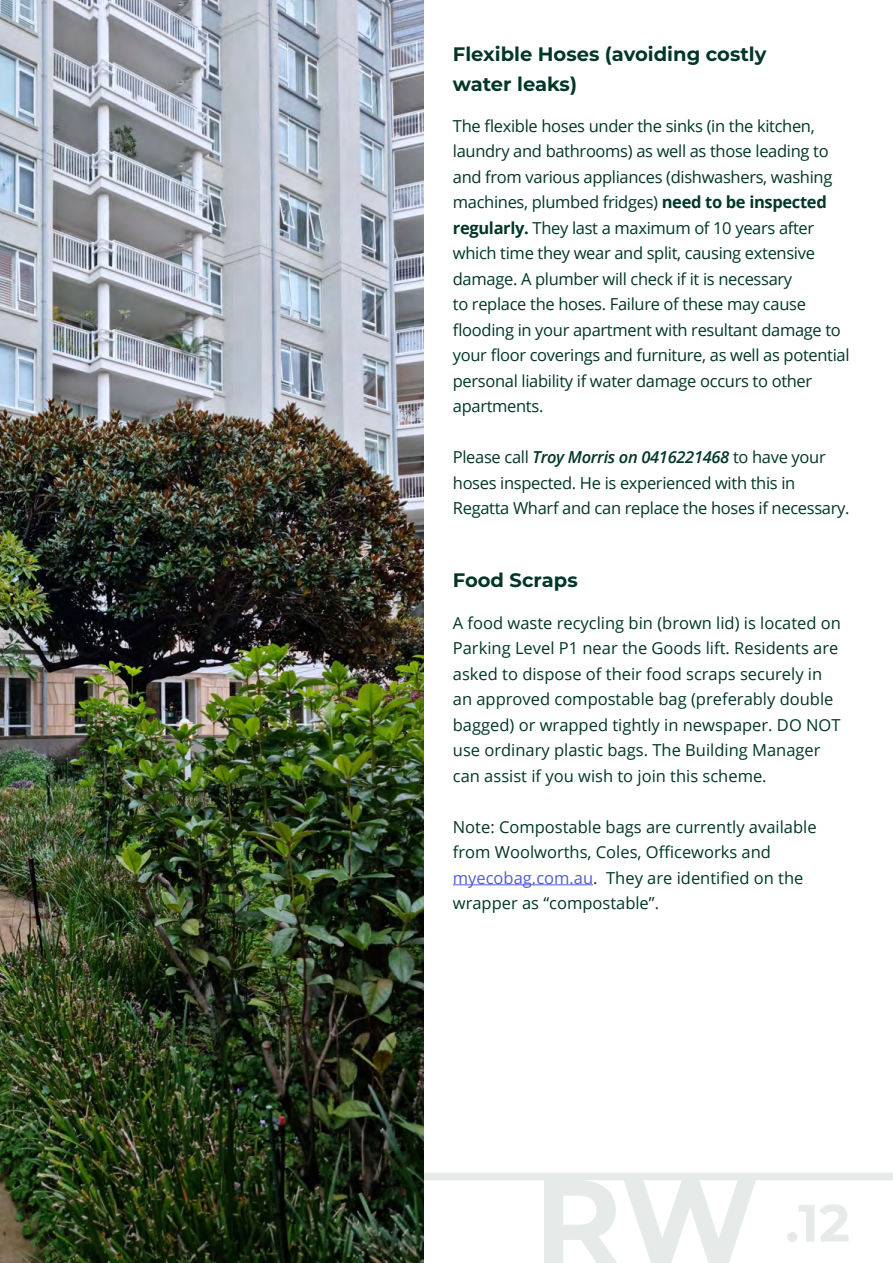
<style>
.page{position:relative;width:893px;height:1263px;background:#fff}
.page>*{position:absolute;margin:0;border:0;box-sizing:border-box;transform-origin:0 0}
.t1{font:700 52.5px "Montserrat";color:#e6ebea}
.t2{font:700 19.5px/29.4px "Montserrat";color:#003628}
.t3{font:16.5px/25.5px "Open Sans";letter-spacing:-.02em;color:#003628}
.t4{font:16.5px/25.5px "Open Sans";color:#003628}
.s1{font-weight:700}
.s2{font-weight:600;font-style:italic}
.s3{color:#4f5cd6}
</style>
<div class="page">
<svg style="left:544px;top:1180px;width:212px;height:83px"></svg>
<div style="left:0;top:1173px;width:893px;height:7px;background:#e6ebe9"></div>
<img style="left:0;top:0;width:423px;height:1263px">
<hr style="left:453px;top:884px;width:140px;height:1px;background:#4f5cd6">
<p class="t2" style="left:453px;top:39px;width:315px">Flexible Hoses (avoiding costly water leaks)</p>
<p class="t3" style="left:453px;top:113px;width:398px">The flexible hoses under the sinks (in the kitchen, laundry and bathrooms) as well as those leading to and from various appliances (dishwashers, washing machines, plumbed fridges) <span class="s1">need to be inspected regularly.</span> They last a maximum of 10 years after which time they wear and split, causing extensive damage. A plumber will check if it is necessary<br>to replace the hoses. Failure of these may cause flooding in your apartment with resultant damage to your floor coverings and furniture, as well as potential personal liability if water damage occurs to other apartments.</p>
<p class="t3" style="left:453px;top:444px;width:398px">Please call <span class="s2">Troy Morris on 0416221468</span> to have your hoses inspected. He is experienced with this in<br>Regatta Wharf and can replace the hoses if necessary.</p>
<p class="t2" style="left:453px;top:565px;width:126px">Food Scraps</p>
<p class="t4" style="left:453px;top:609px;width:390px">A food waste recycling bin (brown lid) is located on Parking Level P1 near the Goods lift. Residents are asked to dispose of their food scraps securely in an approved compostable bag (preferably double bagged) or wrapped tightly in newspaper. DO NOT use ordinary plastic bags. The Building Manager can assist if you wish to join this scheme.</p>
<p class="t4" style="left:453px;top:813px;width:365px">Note: Compostable bags are currently available from Woolworths, Coles, Officeworks and <span class="s3">myecobag.com.au</span>. They are identified on the wrapper as “compostable”.</p>
<h1 class="t1" style="left:785px;top:1185px;width:66px">.12</h1>
</div>
